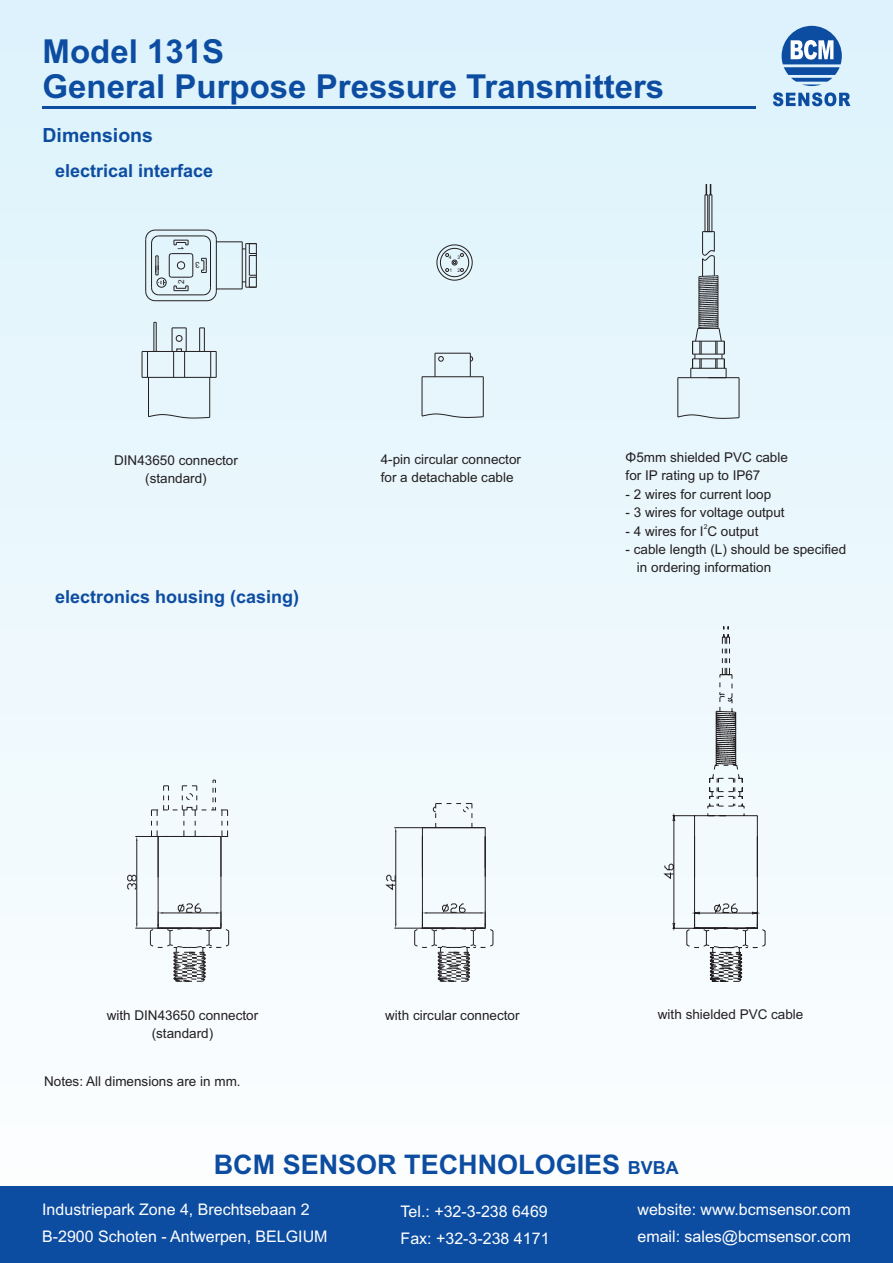
<style>
.page{position:relative;width:893px;height:1263px;background:#fff}
.page>*{position:absolute;margin:0;border:0;box-sizing:border-box;transform-origin:0 0}
.t1{font:700 33px/34.7px "Arial";color:#0d4da1}
.t2{font:700 27px "Arial";color:#0d4da1}
.t3{font:700 19.5px "Arial";color:#0d4da1}
.t4{font:700 18px "Arial";color:#0d4da1}
.t5{font:16.05px/26.8px "Arial";color:#fff}
.t6{font:13.5px/18.1px "Arial";color:#231f20}
.t7{font:8.25px "Arial";color:#231f20}
.t8{font:6.75px "Arial";color:#231f20}
.t9{font:4.95px "Arial";color:#231f20}
.s1{font-size:18px}
</style>
<div class="page">
<div style="left:0;top:0;width:893px;height:1263px;background:linear-gradient(to bottom,#dcf2fc,#fefefe)"></div>
<div style="left:0;top:1186px;width:893px;height:77px;background:#0d4da1"></div>
<hr style="left:43px;top:106px;width:713px;height:3px;background:#0d4da1">
<svg style="left:773px;top:26px;width:77px;height:80px;background:#8aafd6"></svg>
<hr style="left:209px;top:377px;width:1px;height:40px;background:#231f20">
<hr style="left:142px;top:351px;width:74px;height:1px;background:#231f20">
<hr style="left:148px;top:377px;width:1px;height:40px;background:#231f20">
<hr style="left:142px;top:377px;width:74px;height:1px;background:#231f20">
<svg style="left:142px;top:352px;width:6px;height:25px"></svg>
<hr style="left:256px;top:244px;width:1px;height:43px;background:#231f20">
<svg style="left:148px;top:414px;width:62px;height:4px"></svg>
<svg style="left:145px;top:230px;width:111px;height:71px;background:#cad9df"></svg>
<svg style="left:199px;top:328px;width:18px;height:49px"></svg>
<svg style="left:154px;top:322px;width:3px;height:29px"></svg>
<svg style="left:172px;top:328px;width:15px;height:49px"></svg>
<hr style="left:739px;top:378px;width:1px;height:40px;background:#231f20">
<hr style="left:678px;top:377px;width:61px;height:1px;background:#231f20">
<hr style="left:678px;top:378px;width:1px;height:39px;background:#231f20">
<svg style="left:677px;top:414px;width:62px;height:5px"></svg>
<hr style="left:707px;top:195px;width:1px;height:37px;background:#231f20">
<hr style="left:705px;top:195px;width:1px;height:37px;background:#231f20">
<hr style="left:709px;top:195px;width:1px;height:37px;background:#231f20">
<hr style="left:712px;top:195px;width:1px;height:37px;background:#231f20">
<svg style="left:705px;top:184px;width:7px;height:12px"></svg>
<svg style="left:690px;top:231px;width:37px;height:147px;background:#bdc9cf"></svg>
<hr style="left:435px;top:353px;width:35px;height:1px;background:#231f20">
<hr style="left:422px;top:376px;width:61px;height:1px;background:#231f20">
<hr style="left:483px;top:377px;width:1px;height:40px;background:#231f20">
<svg style="left:470px;top:353px;width:3px;height:24px"></svg>
<svg style="left:435px;top:353px;width:9px;height:24px"></svg>
<hr style="left:422px;top:377px;width:1px;height:39px;background:#231f20">
<svg style="left:422px;top:414px;width:62px;height:4px"></svg>
<svg style="left:437px;top:245px;width:36px;height:35px"></svg>
<hr style="left:422px;top:828px;width:1px;height:41px;background:#231f20">
<hr style="left:485px;top:828px;width:1px;height:40px;background:#231f20">
<hr style="left:422px;top:836px;width:1px;height:92px;background:#231f20">
<hr style="left:485px;top:836px;width:1px;height:92px;background:#231f20">
<hr style="left:394px;top:827px;width:91px;height:1px;background:#231f20">
<hr style="left:394px;top:928px;width:60px;height:1px;background:#231f20">
<hr style="left:395px;top:832px;width:1px;height:91px;background:#231f20">
<svg style="left:386px;top:875px;width:9px;height:15px"></svg>
<svg style="left:414px;top:903px;width:80px;height:79px"></svg>
<svg style="left:433px;top:803px;width:40px;height:24px"></svg>
<svg style="left:664px;top:626px;width:101px;height:356px"></svg>
<hr style="left:158px;top:836px;width:1px;height:92px;background:#231f20">
<hr style="left:221px;top:836px;width:1px;height:92px;background:#231f20">
<svg style="left:150px;top:903px;width:79px;height:79px"></svg>
<hr style="left:135px;top:836px;width:86px;height:1px;background:#231f20">
<hr style="left:135px;top:928px;width:55px;height:1px;background:#231f20">
<hr style="left:137px;top:841px;width:1px;height:82px;background:#231f20">
<svg style="left:127px;top:875px;width:10px;height:15px"></svg>
<svg style="left:151px;top:780px;width:77px;height:57px"></svg>
<h1 class="t1" style="left:43px;top:38px;width:623px">Model 131S<br>General Purpose Pressure Transmitters</h1>
<h3 class="t3" style="left:43px;top:128px;width:112px">Dimensions</h3>
<h3 class="t4" style="left:55px;top:164px;width:160px">electrical interface</h3>
<p class="t7" style="left:184px;top:246px;width:6px;rotate:90deg">1</p>
<p class="t7" style="left:178px;top:284px;width:6px;rotate:-90deg">2</p>
<p class="t7" style="left:200px;top:268px;width:6px;rotate:-180deg">3</p>
<p class="t9" style="left:449px;top:256px;width:13px">4 3</p>
<p class="t9" style="left:449px;top:268px;width:12px">1 2</p>
<p class="t6" style="left:114px;top:452px;width:125px;text-align:center">DIN43650 connector (standard)</p>
<p class="t6" style="left:381px;top:451px;width:142px">4-pin circular connector for a detachable cable</p>
<p class="t6" style="left:626px;top:450px;width:164px">Φ5mm shielded PVC cable for IP rating up to IP67</p>
<p class="t6" style="left:626px;top:486px;width:147px">- 2 wires for current loop</p>
<p class="t6" style="left:626px;top:504px;width:161px">- 3 wires for voltage output</p>
<p class="t8" style="left:704px;top:524px;width:5px">2</p>
<p class="t6" style="left:626px;top:523px;width:134px">- 4 wires for I C output</p>
<p class="t6" style="left:637px;top:541px;width:211px;text-indent:-11px">- cable length (L) should be specified in ordering information</p>
<h3 class="t4" style="left:55px;top:590px;width:246px">electronics housing (casing)</h3>
<p class="t6" style="left:107px;top:1007px;width:153px;text-align:center">with DIN43650 connector (standard)</p>
<p class="t6" style="left:385px;top:1008px;width:136px">with circular connector</p>
<p class="t6" style="left:658px;top:1007px;width:147px">with shielded PVC cable</p>
<p class="t6" style="left:44px;top:1074px;width:198px">Notes: All dimensions are in mm.</p>
<h2 class="t2" style="left:214px;top:1154px;width:467px">BCM SENSOR TECHNOLOGIES <span class="s1">BVBA</span></h2>
<p class="t5" style="left:42px;top:1198px;width:287px">Industriepark Zone 4, Brechtsebaan 2<br>B-2900 Schoten - Antwerpen, BELGIUM</p>
<p class="t5" style="left:401px;top:1199px;width:150px">Tel.: +32-3-238 6469<br>Fax: +32-3-238 4171</p>
<p class="t5" style="left:637px;top:1198px;width:215px">website: www.bcmsensor.com email: sales@bcmsensor.com</p>
</div>
